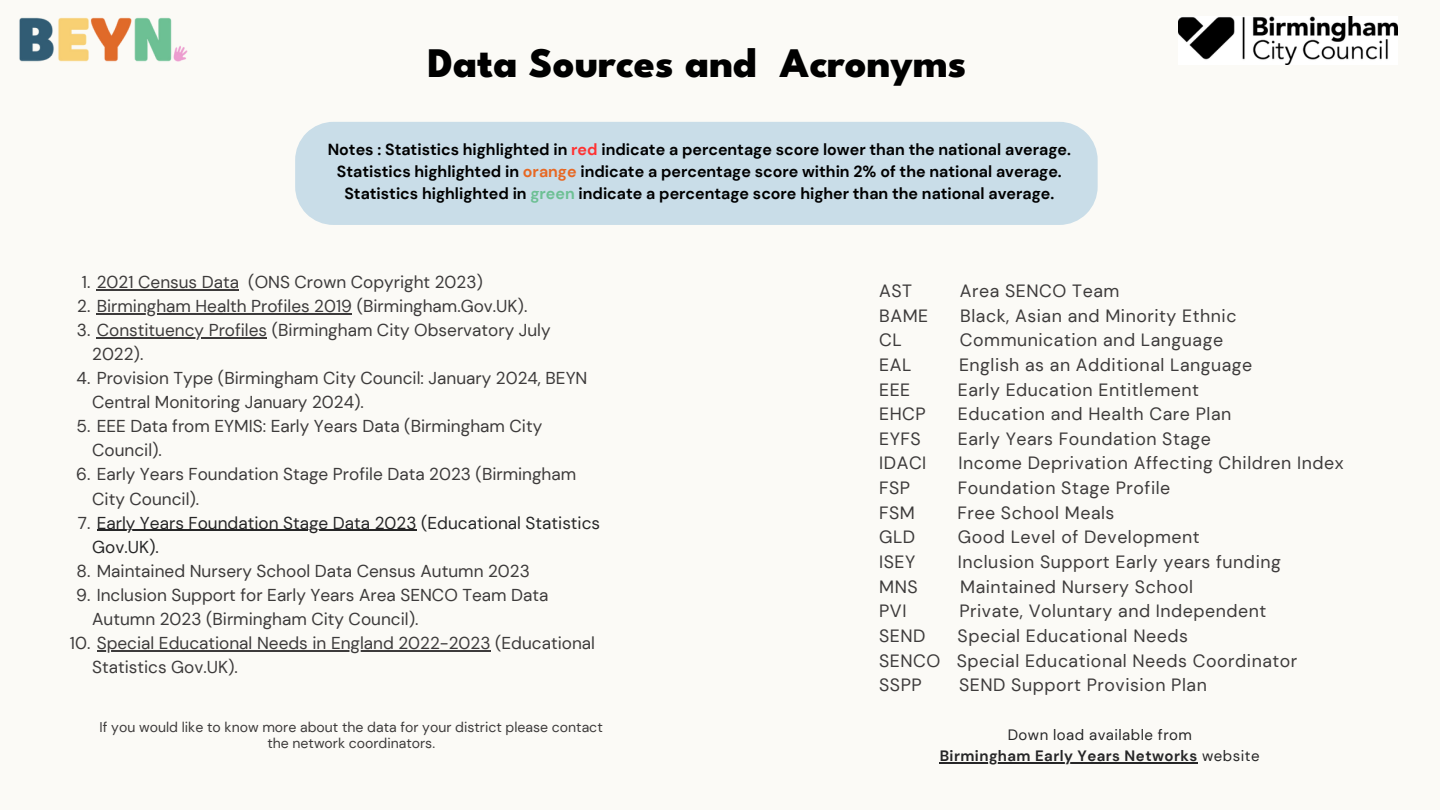
<style>
.page{position:relative;width:1440px;height:810px;background:#fbfaf6}
.page>*{position:absolute;margin:0;border:0;box-sizing:border-box;transform-origin:0 0}
.t1{font:800 42px "League Spartan";color:#000}
.t2{font:17.8px/24.6px "DM Sans";letter-spacing:.03em;color:#3d3b3b}
.t3{font:17.2px/24.1px "DM Sans";color:#3d3b3b}
.t4{font:17.2px/24.1px "DM Sans";color:#262627}
.t5{font:700 16px/21.8px "DM Sans";color:#000;text-align:center}
.t6{font:15px/21px "DM Sans";letter-spacing:.03em;color:#262627;text-align:center}
.t7{font:14.1px/16.9px "DM Sans";color:#3d3b3b;text-align:center}
.s1{color:#ff3131}
.s2{color:#e76823}
.s3{color:#6dc094}
.s4{color:#3d3b3b}
.s5{font-weight:700}
</style>
<div class="page">
<div style="left:295px;top:122px;width:803px;height:103px;background:#c9dde8"></div>
<hr style="left:97px;top:289px;width:142px;height:1px;background:#3d3b3b">
<hr style="left:97px;top:313px;width:255px;height:1px;background:#3d3b3b">
<hr style="left:97px;top:337px;width:170px;height:1px;background:#3d3b3b">
<hr style="left:97px;top:530px;width:309px;height:1px;background:#262627">
<hr style="left:97px;top:650px;width:394px;height:1px;background:#3d3b3b">
<hr style="left:940px;top:762px;width:258px;height:2px;background:#262627">
<img style="left:19px;top:17px;width:169px;height:45px">
<img style="left:1179px;top:16px;width:219px;height:49px">
<p class="t1" style="left:428px;top:47px;width:540px">Data Sources and Acronyms</p>
<p class="t5" style="left:328px;top:139px;width:745px">Notes : Statistics highlighted in <span class="s1">red</span> indicate a percentage score lower than the national average.<br>Statistics highlighted in <span class="s2">orange</span> indicate a percentage score within 2% of the national average.<br>Statistics highlighted in <span class="s3">green</span> indicate a percentage score higher than the national average.</p>
<h1 class="t3" style="left:82px;top:270px;width:403px">1. 2021 Census Data (ONS Crown Copyright 2023)</h1>
<p class="t3" style="left:77px;top:294px;width:452px">2. Birmingham Health Profiles 2019 (Birmingham.Gov.UK).</p>
<p class="t3" style="left:92px;top:318px;width:460px;text-indent:-15px">3. Constituency Profiles (Birmingham City Observatory July<br>2022).</p>
<p class="t3" style="left:92px;top:366px;width:497px;text-indent:-16px">4. Provision Type (Birmingham City Council: January 2024, BEYN<br>Central Monitoring January 2024).</p>
<p class="t3" style="left:92px;top:414px;width:452px;text-indent:-16px">5. EEE Data from EYMIS: Early Years Data (Birmingham City<br>Council).</p>
<p class="t3" style="left:92px;top:463px;width:486px;text-indent:-16px">6. Early Years Foundation Stage Profile Data 2023 (Birmingham<br>City Council).</p>
<p class="t4" style="left:92px;top:511px;width:510px;text-indent:-14px"><span class="s4">7.</span> Early Years Foundation Stage Data 2023 (Educational Statistics<br>Gov.UK).</p>
<p class="t3" style="left:77px;top:559px;width:455px">8. Maintained Nursery School Data Census Autumn 2023</p>
<p class="t3" style="left:92px;top:583px;width:458px;text-indent:-16px">9. Inclusion Support for Early Years Area SENCO Team Data<br>Autumn 2023 (Birmingham City Council).</p>
<h3 class="t3" style="left:92px;top:631px;width:504px;text-indent:-22px">10. Special Educational Needs in England 2022-2023 (Educational<br>Statistics Gov.UK).</h3>
<p class="t7" style="left:100px;top:718px;width:505px">If you would like to know more about the data for your district please contact the network coordinators.</p>
<p class="t2" style="left:879px;top:279px;width:35px">AST</p>
<p class="t2" style="left:960px;top:279px;width:161px">Area SENCO Team</p>
<p class="t2" style="left:879px;top:303px;width:51px">BAME</p>
<p class="t2" style="left:960px;top:303px;width:278px">Black, Asian and Minority Ethnic</p>
<p class="t2" style="left:879px;top:328px;width:24px">CL</p>
<p class="t2" style="left:960px;top:328px;width:265px">Communication and Language</p>
<p class="t2" style="left:879px;top:353px;width:34px">EAL</p>
<p class="t2" style="left:959px;top:353px;width:295px">English as an Additional Language</p>
<p class="t2" style="left:879px;top:377px;width:33px">EEE</p>
<p class="t2" style="left:958px;top:377px;width:243px">Early Education Entitlement</p>
<p class="t2" style="left:879px;top:402px;width:48px">EHCP</p>
<p class="t2" style="left:958px;top:402px;width:275px">Education and Health Care Plan</p>
<p class="t2" style="left:879px;top:426px;width:43px">EYFS</p>
<p class="t2" style="left:958px;top:426px;width:255px">Early Years Foundation Stage</p>
<p class="t2" style="left:879px;top:451px;width:49px">IDACI</p>
<p class="t2" style="left:958px;top:451px;width:387px">Income Deprivation Affecting Children Index</p>
<p class="t2" style="left:879px;top:476px;width:33px">FSP</p>
<p class="t2" style="left:958px;top:476px;width:214px">Foundation Stage Profile</p>
<p class="t2" style="left:879px;top:500px;width:37px">FSM</p>
<p class="t2" style="left:957px;top:500px;width:159px">Free School Meals</p>
<p class="t2" style="left:879px;top:525px;width:38px">GLD</p>
<p class="t2" style="left:958px;top:525px;width:244px">Good Level of Development</p>
<p class="t2" style="left:879px;top:550px;width:38px">ISEY</p>
<p class="t2" style="left:958px;top:550px;width:325px">Inclusion Support Early years funding</p>
<p class="t2" style="left:879px;top:574px;width:40px">MNS</p>
<p class="t2" style="left:960px;top:574px;width:234px">Maintained Nursery School</p>
<p class="t2" style="left:879px;top:599px;width:29px">PVI</p>
<p class="t2" style="left:959px;top:599px;width:309px">Private, Voluntary and Independent</p>
<p class="t2" style="left:879px;top:624px;width:48px">SEND</p>
<p class="t2" style="left:879px;top:624px;width:420px;text-indent:78px">Special Educational Needs<br>SENCO Special Educational Needs Coordinator<br>SSPP</p>
<p class="t2" style="left:959px;top:673px;width:249px">SEND Support Provision Plan</p>
<p class="t6" style="left:940px;top:724px;width:321px">Down load available from<br><span class="s5">Birmingham Early Years Networks</span> website</p>
</div>
